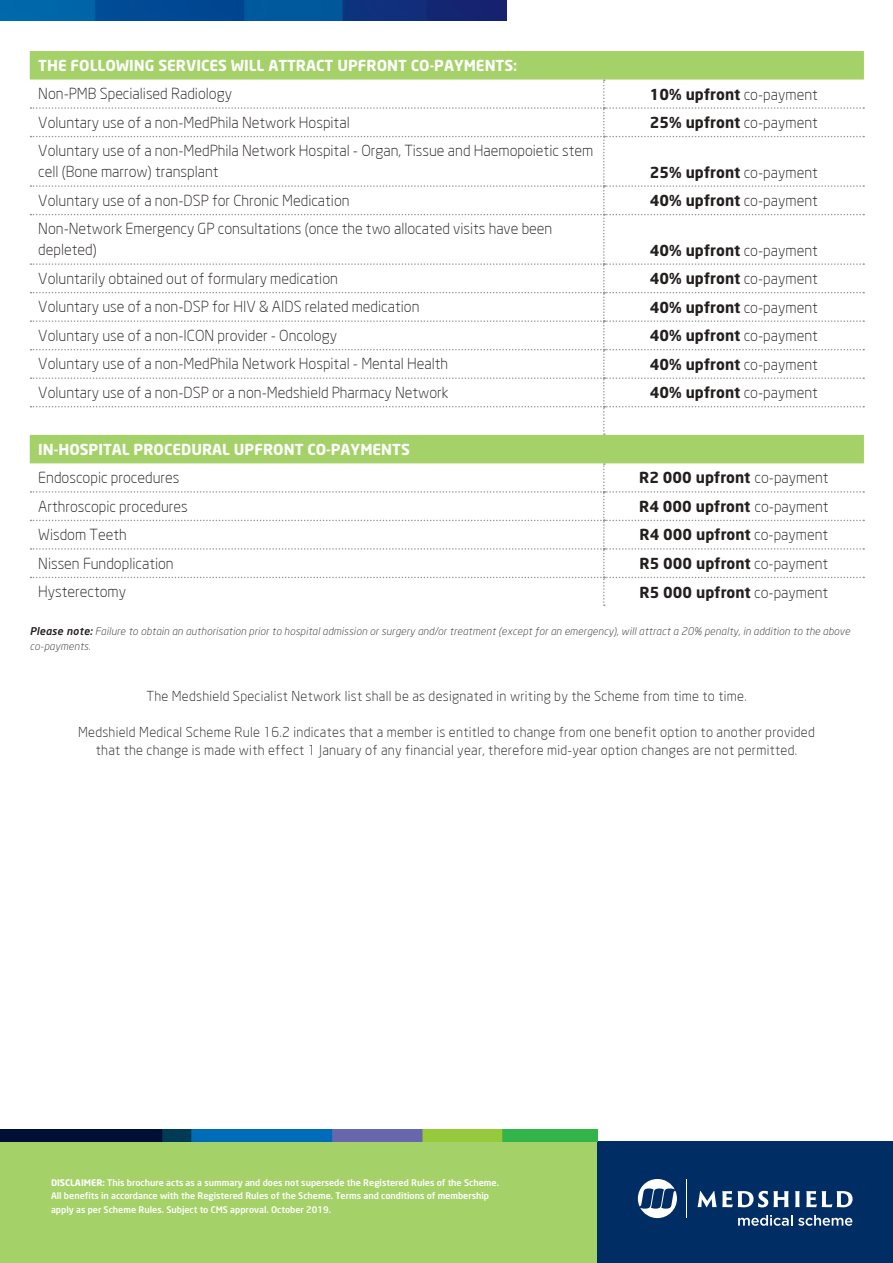
<style>
.page{position:relative;width:893px;height:1263px;background:#fff}
.page>*{position:absolute;margin:0;border:0;box-sizing:border-box;transform-origin:0 0}
.t1{font:300 15px/21px "Neo Sans";color:#241f1f}
.t2{font:15px "Neo Sans Bold TR";color:#241f1f}
.t3{font:15px "Neo Sans Bold TR";color:#fff}
.t4{font:300 13.5px/18px "Neo Sans";letter-spacing:.02em;color:#241f1f;text-align:center}
.t5{font:10.5px/15px "Neo Sans Light Italic TR";letter-spacing:.02em;color:#241f1f}
.t6{font:9px/13.5px "Neo Sans Medium TR";color:#fff}
.s1{font-family:"Neo Sans";font-weight:300}
.s2{font-family:"Neo Sans Medium Italic TR"}
.s3{font-family:"Neo Sans Bold TR"}
</style>
<div class="page">
<div style="left:30px;top:51px;width:834px;height:412px;background:#a5d169"></div>
<svg style="left:31px;top:80px;width:833px;height:355px"></svg>
<svg style="left:31px;top:463px;width:833px;height:143px"></svg>
<div style="left:0;top:1142px;width:597px;height:121px;background:#a5d169"></div>
<div style="left:597px;top:1142px;width:296px;height:121px;background:#002d63"></div>
<hr style="left:686px;top:1179px;width:1px;height:39px;background:#fff">
<svg style="left:638px;top:1179px;width:39px;height:39px"></svg>
<svg style="left:738px;top:1215px;width:54px;height:11px"></svg>
<svg style="left:798px;top:1215px;width:54px;height:11px"></svg>
<svg style="left:698px;top:1191px;width:90px;height:16px"></svg>
<svg style="left:795px;top:1191px;width:5px;height:16px"></svg>
<svg style="left:806px;top:1191px;width:47px;height:16px"></svg>
<img style="left:0;top:1129px;width:597px;height:13px">
<img style="left:0;top:0;width:506px;height:20px">
<p class="t3" style="left:38px;top:56px;width:481px">THE FOLLOWING SERVICES WILL ATTRACT UPFRONT CO-PAYMENTS:</p>
<p class="t1" style="left:38px;top:83px;width:195px">Non-PMB Specialised Radiology</p>
<p class="t2" style="left:650px;top:84px;width:169px">10% upfront <span class="s1">co-payment</span></p>
<p class="t1" style="left:38px;top:112px;width:313px">Voluntary use of a non-MedPhila Network Hospital</p>
<p class="t2" style="left:650px;top:113px;width:169px">25% upfront <span class="s1">co-payment</span></p>
<p class="t1" style="left:38px;top:140px;width:557px">Voluntary use of a non-MedPhila Network Hospital - Organ, Tissue and Haemopoietic stem cell (Bone marrow) transplant</p>
<p class="t2" style="left:650px;top:162px;width:169px">25% upfront <span class="s1">co-payment</span></p>
<p class="t1" style="left:38px;top:190px;width:313px">Voluntary use of a non-DSP for Chronic Medication</p>
<p class="t2" style="left:650px;top:191px;width:169px">40% upfront <span class="s1">co-payment</span></p>
<p class="t1" style="left:38px;top:218px;width:516px">Non-Network Emergency GP consultations (once the two allocated visits have been depleted)</p>
<p class="t2" style="left:650px;top:240px;width:169px">40% upfront <span class="s1">co-payment</span></p>
<p class="t1" style="left:38px;top:268px;width:301px">Voluntarily obtained out of formulary medication</p>
<p class="t2" style="left:650px;top:269px;width:169px">40% upfront <span class="s1">co-payment</span></p>
<p class="t1" style="left:38px;top:296px;width:383px">Voluntary use of a non-DSP for HIV &amp; AIDS related medication</p>
<p class="t2" style="left:650px;top:297px;width:169px">40% upfront <span class="s1">co-payment</span></p>
<p class="t1" style="left:38px;top:325px;width:300px">Voluntary use of a non-ICON provider - Oncology</p>
<p class="t2" style="left:650px;top:326px;width:169px">40% upfront <span class="s1">co-payment</span></p>
<p class="t1" style="left:38px;top:353px;width:411px">Voluntary use of a non-MedPhila Network Hospital - Mental Health</p>
<p class="t2" style="left:650px;top:354px;width:169px">40% upfront <span class="s1">co-payment</span></p>
<p class="t1" style="left:38px;top:382px;width:412px">Voluntary use of a non-DSP or a non-Medshield Pharmacy Network</p>
<p class="t2" style="left:650px;top:383px;width:169px">40% upfront <span class="s1">co-payment</span></p>
<p class="t3" style="left:38px;top:440px;width:373px">IN-HOSPITAL PROCEDURAL UPFRONT CO-PAYMENTS</p>
<p class="t1" style="left:38px;top:467px;width:143px">Endoscopic procedures</p>
<p class="t2" style="left:639px;top:468px;width:191px">R2 000 upfront <span class="s1">co-payment</span></p>
<p class="t1" style="left:38px;top:495px;width:151px">Arthroscopic procedures</p>
<p class="t2" style="left:639px;top:497px;width:191px">R4 000 upfront <span class="s1">co-payment</span></p>
<p class="t1" style="left:38px;top:524px;width:90px">Wisdom Teeth</p>
<p class="t2" style="left:639px;top:525px;width:190px">R4 000 upfront <span class="s1">co-payment</span></p>
<p class="t1" style="left:38px;top:552px;width:137px">Nissen Fundoplication</p>
<p class="t2" style="left:639px;top:554px;width:190px">R5 000 upfront <span class="s1">co-payment</span></p>
<p class="t1" style="left:38px;top:581px;width:89px">Hysterectomy</p>
<p class="t2" style="left:639px;top:582px;width:190px">R5 000 upfront <span class="s1">co-payment</span></p>
<p class="t5" style="left:30px;top:623px;width:822px"><span class="s2">Please note:</span> Failure to obtain an authorisation prior to hospital admission or surgery and/or treatment (except for an emergency), will attract a 20% penalty, in addition to the above co-payments.</p>
<p class="t4" style="left:146px;top:687px;width:602px">The Medshield Specialist Network list shall be as designated in writing by the Scheme from time to time.</p>
<p class="t4" style="left:78px;top:723px;width:738px">Medshield Medical Scheme Rule 16.2 indicates that a member is entitled to change from one benefit option to another provided that the change is made with effect 1 January of any financial year, therefore mid-year option changes are not permitted.</p>
<p class="t6" style="left:51px;top:1175px;width:449px"><span class="s3">DISCLAIMER:</span> This brochure acts as a summary and does not supersede the Registered Rules of the Scheme.<br>All benefits in accordance with the Registered Rules of the Scheme. Terms and conditions of membership apply as per Scheme Rules. Subject to CMS approval. October 2019.</p>
</div>
